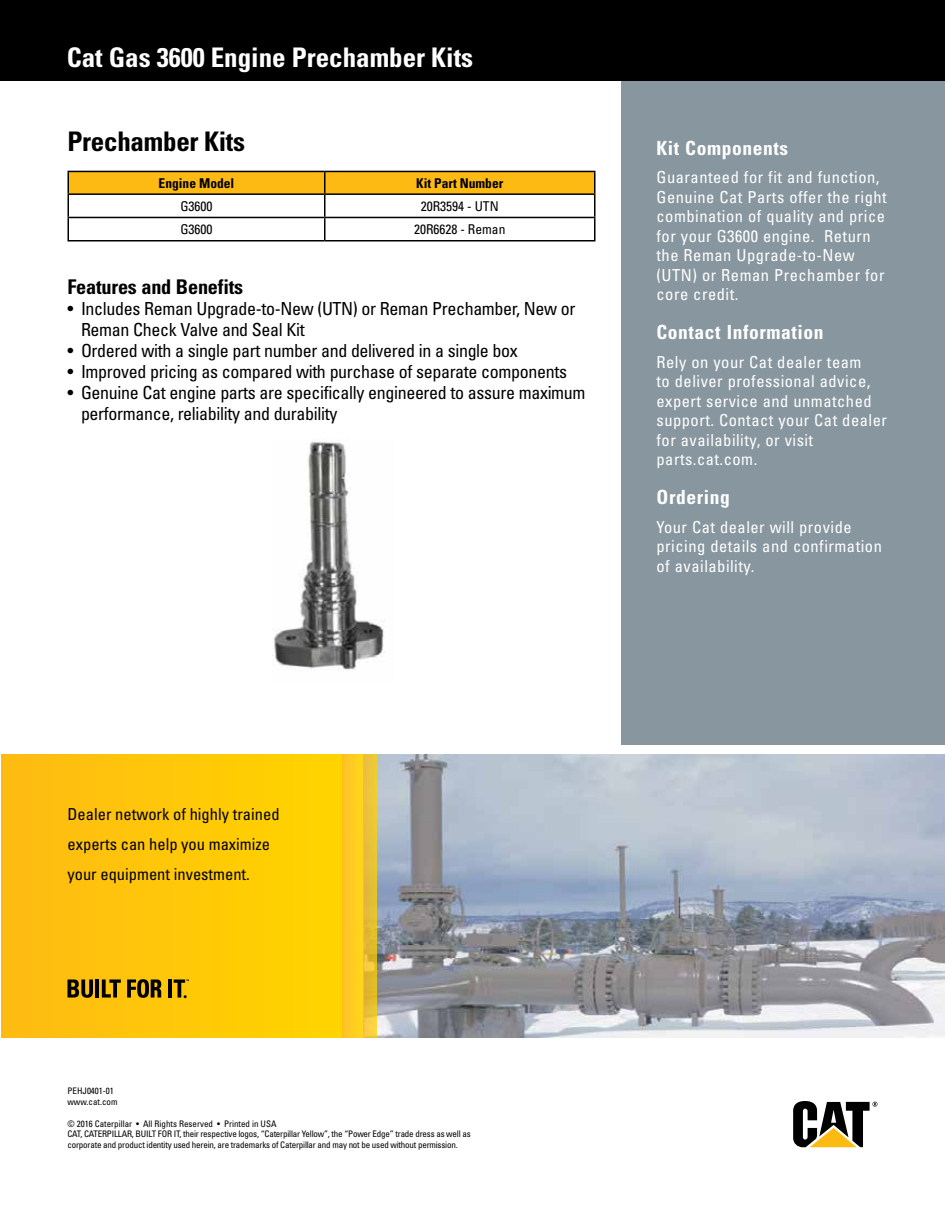
<style>
.page{position:relative;width:945px;height:1215px;background:#fff}
.page>*{position:absolute;margin:0;border:0;box-sizing:border-box;transform-origin:0 0}
.t1{font:700 condensed 27px "Univers";color:#fff}
.t2{font:700 condensed 27px "Univers";letter-spacing:-.01em;color:#000}
.t3{font:700 condensed 20.25px "Univers";letter-spacing:-.01em;color:#000}
.t4{font:700 condensed 19.5px "Univers";letter-spacing:.03em;color:#fff}
.t5{font:condensed 18px/21px "Univers";letter-spacing:-.02em;color:#000}
.t6{font:condensed 16.5px/19.5px "Univers";letter-spacing:.03em;color:#fff}
.t7{font:condensed 16.5px/30px "Univers";color:#000}
.t8{font:condensed 13.5px "Univers";color:#000}
.t9{font:700 condensed 13.5px "Univers";color:#000}
.t10{font:condensed 9px/10.8px "Univers";letter-spacing:-.02em;color:#000}
.t11{font:condensed 9px/10.8px "Univers";color:#000}
</style>
<div class="page">
<img style="left:377px;top:754px;width:568px;height:284px">
<div style="left:622px;top:68px;width:323px;height:677px;background:#88969f"></div>
<div style="left:0;top:0;width:945px;height:81px;background:#000"></div>
<div style="left:1px;top:754px;width:341px;height:284px;background:#ffc809"></div>
<div style="left:342px;top:754px;width:22px;height:284px;background:#ffcc21"></div>
<svg style="left:364px;top:754px;width:13px;height:284px;background:#e8c036"></svg>
<svg style="left:793px;top:1101px;width:84px;height:46px"></svg>
<hr style="left:325px;top:171px;width:271px;height:1px;background:#000">
<hr style="left:594px;top:172px;width:2px;height:21px;background:#000">
<hr style="left:325px;top:193px;width:271px;height:2px;background:#000">
<hr style="left:594px;top:195px;width:2px;height:22px;background:#000">
<svg style="left:68px;top:171px;width:527px;height:69px"></svg>
<hr style="left:324px;top:218px;width:2px;height:22px;background:#000">
<hr style="left:594px;top:218px;width:2px;height:22px;background:#000">
<hr style="left:68px;top:217px;width:257px;height:1px;background:#000">
<hr style="left:325px;top:217px;width:271px;height:1px;background:#000">
<hr style="left:68px;top:240px;width:257px;height:2px;background:#000">
<hr style="left:325px;top:240px;width:271px;height:2px;background:#000">
<img style="left:273px;top:441px;width:111px;height:229px">
<svg style="left:68px;top:979px;width:25px;height:19px"></svg>
<hr style="left:95px;top:979px;width:4px;height:19px;background:#000">
<svg style="left:102px;top:979px;width:19px;height:19px"></svg>
<svg style="left:127px;top:979px;width:34px;height:19px"></svg>
<hr style="left:169px;top:979px;width:3px;height:19px;background:#000">
<svg style="left:174px;top:979px;width:15px;height:19px"></svg>
<h1 class="t1" style="left:67px;top:41px;width:408px">Cat Gas 3600 Engine Prechamber Kits</h1>
<h1 class="t2" style="left:68px;top:124px;width:179px">Prechamber Kits</h1>
<p class="t9" style="left:159px;top:175px;width:77px">Engine Model</p>
<p class="t9" style="left:416px;top:175px;width:89px">Kit Part Number</p>
<p class="t8" style="left:180px;top:198px;width:34px">G3600</p>
<p class="t8" style="left:421px;top:198px;width:79px">20R3594 - UTN</p>
<p class="t8" style="left:180px;top:221px;width:34px">G3600</p>
<p class="t8" style="left:414px;top:221px;width:93px">20R6628 - Reman</p>
<p class="t3" style="left:68px;top:274px;width:177px">Features and Benefits</p>
<p class="t5" style="left:81px;top:297px;width:496px;text-indent:-14px">• Includes Reman Upgrade-to-New (UTN) or Reman Prechamber, New or<br>Reman Check Valve and Seal Kit</p>
<p class="t5" style="left:68px;top:339px;width:452px">• Ordered with a single part number and delivered in a single box</p>
<p class="t5" style="left:68px;top:360px;width:501px">• Improved pricing as compared with purchase of separate components</p>
<p class="t5" style="left:81px;top:381px;width:506px;text-indent:-14px">• Genuine Cat engine parts are specifically engineered to assure maximum performance, reliability and durability</p>
<p class="t4" style="left:657px;top:136px;width:133px">Kit Components</p>
<p class="t6" style="left:657px;top:167px;width:232px">Guaranteed for fit and function,<br>Genuine Cat Parts offer the right combination of quality and price for your G3600 engine. Return the Reman Upgrade-to-New (UTN) or Reman Prechamber for core credit.</p>
<p class="t4" style="left:657px;top:320px;width:168px">Contact Information</p>
<p class="t6" style="left:657px;top:352px;width:232px">Rely on your Cat dealer team<br>to deliver professional advice, expert service and unmatched support. Contact your Cat dealer for availability, or visit parts.cat.com.</p>
<p class="t4" style="left:657px;top:485px;width:75px">Ordering</p>
<p class="t6" style="left:657px;top:517px;width:227px">Your Cat dealer will provide pricing details and confirmation of availability.</p>
<p class="t7" style="left:68px;top:799px;width:214px">Dealer network of highly trained experts can help you maximize your equipment investment.</p>
<p class="t11" style="left:68px;top:1085px;width:52px">PEHJ0401-01 www.cat.com</p>
<p class="t10" style="left:68px;top:1118px;width:405px">© 2016 Caterpillar • All Rights Reserved • Printed in USA<br>CAT, CATERPILLAR, BUILT FOR IT, their respective logos, “Caterpillar Yellow”, the “Power Edge” trade dress as well as corporate and product identity used herein, are trademarks of Caterpillar and may not be used without permission.</p>
</div>
